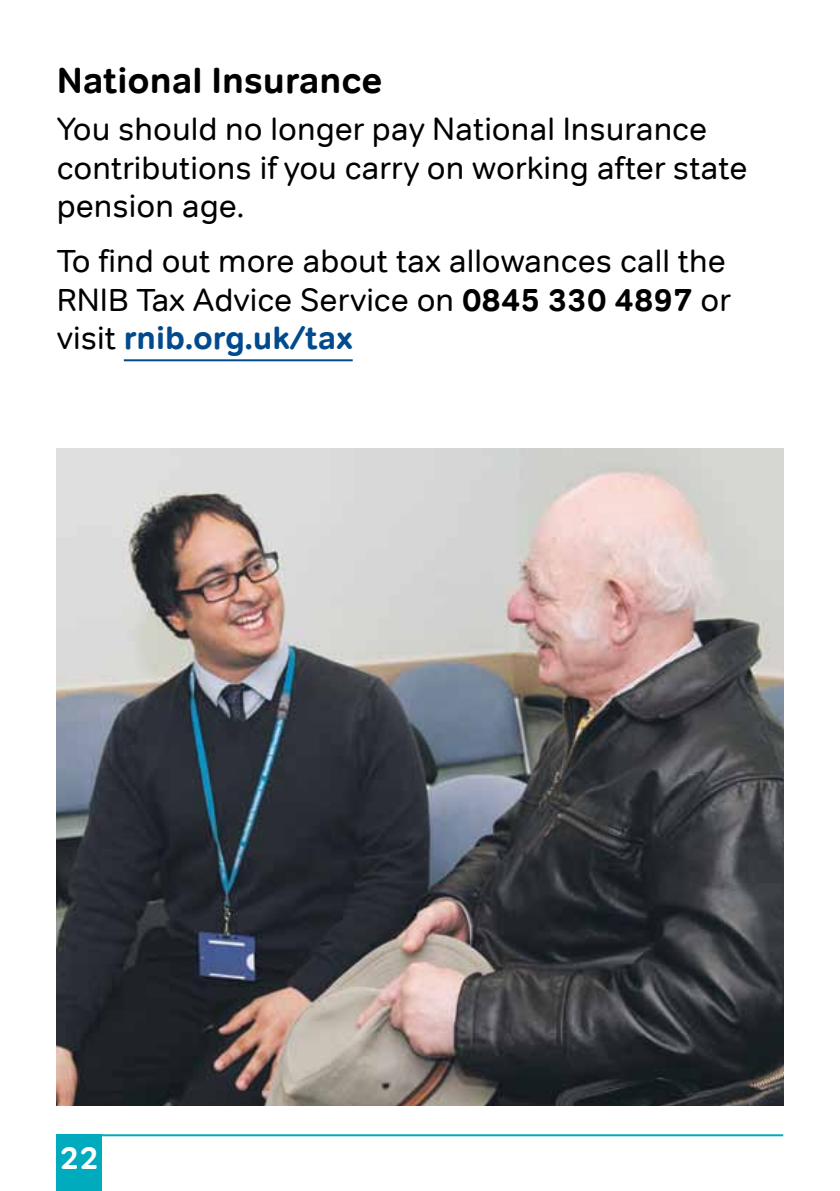
<style>
.page{position:relative;width:840px;height:1191px;background:#fff}
.page>*{position:absolute;margin:0;border:0;box-sizing:border-box;transform-origin:0 0}
.t1{font:700 36px "Tondo";color:#000}
.Text{font:32px/38.4px "Tondo";color:#000}
.t2{font:700 32px "Tondo";color:#fff}
.s1{font-weight:700}
.s2{font-weight:700;color:#004b8d}
</style>
<div class="page">
<hr style="left:57px;top:1134px;width:725px;height:2px;background:#00abbd">
<div style="left:57px;top:1134px;width:45px;height:57px;background:#00abbd"></div>
<hr style="left:124px;top:359px;width:228px;height:2px;background:#004b8d">
<img style="left:57px;top:448px;width:725px;height:658px">
<h3 class="t1" style="left:57px;top:59px;width:327px">National Insurance</h3>
<p class="Text" style="left:57px;top:110px;width:691px">You should no longer pay National Insurance contributions if you carry on working after state pension age.</p>
<p class="Text" style="left:57px;top:242px;width:675px">To find out more about tax allowances call the<br>RNIB Tax Advice Service on <span class="s1">0845 330 4897</span> or visit <span class="s2">rnib.org.uk/tax</span></p>
<p class="t2" style="left:60px;top:1137px;width:41px">22</p>
</div>
